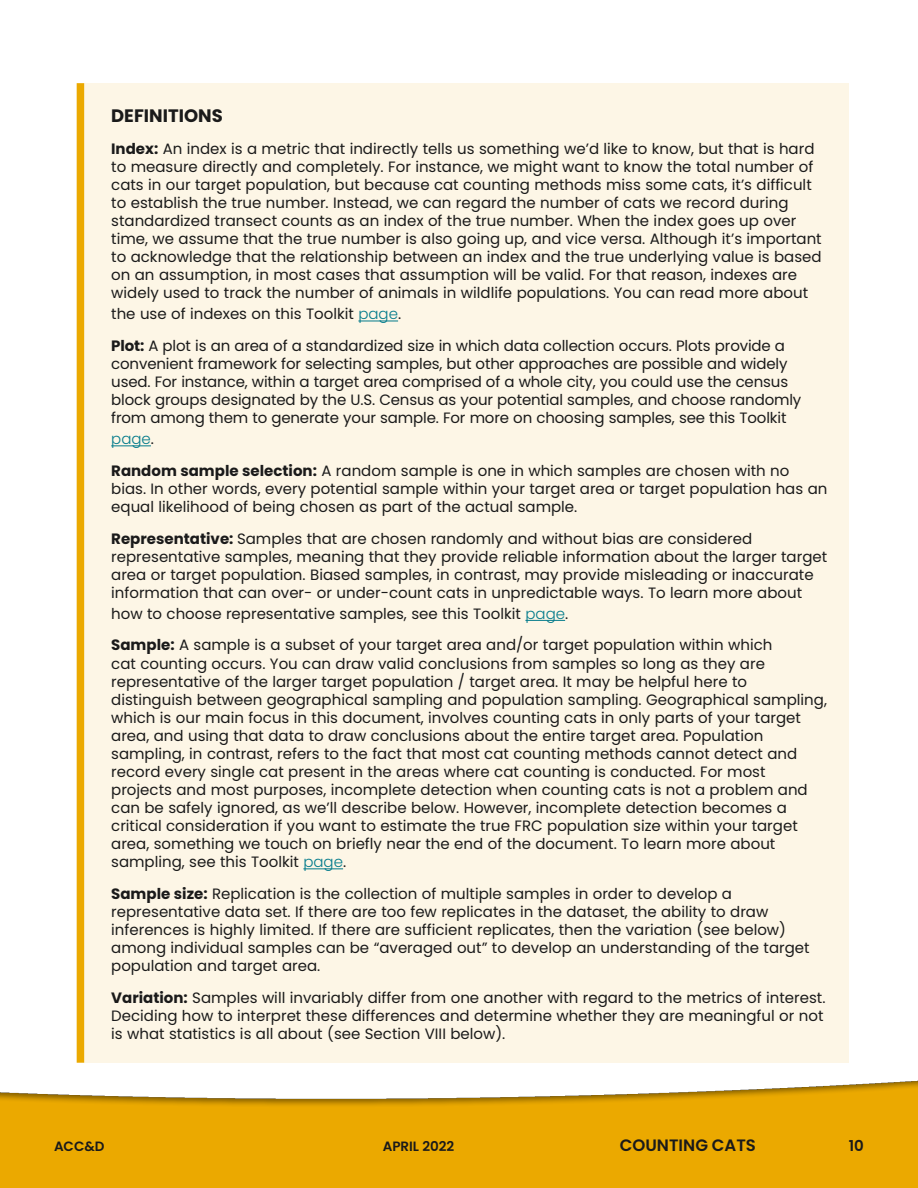
<style>
.page{position:relative;width:918px;height:1188px;background:#fff}
.page>*{position:absolute;margin:0;border:0;box-sizing:border-box;transform-origin:0 0}
.t1{font:700 18px "Poppins";color:#1a1a1a}
.t2{font:600 16.5px "Poppins";color:#1a1a1a}
.t3{font:15px/18px "Poppins";color:#1a1a1a}
.t4{font:600 15px "Poppins";color:#1a1a1a}
.t5{font:600 13.5px "Poppins";color:#1a1a1a}
.s1{font-weight:700}
.s2{font-weight:300;color:#037b8b}
</style>
<div class="page">
<div style="left:0;top:1042px;width:918px;height:146px;background:#1a1a1a;opacity:.5"></div>
<div style="left:84px;top:83px;width:765px;height:980px;background:#fdf6e6"></div>
<hr style="left:358px;top:321px;width:40px;height:1px;background:#037b8b">
<hr style="left:111px;top:445px;width:40px;height:1px;background:#037b8b">
<hr style="left:525px;top:620px;width:40px;height:1px;background:#037b8b">
<hr style="left:303px;top:868px;width:40px;height:1px;background:#037b8b">
<div style="left:77px;top:83px;width:7px;height:980px;background:#eba900"></div>
<p class="t1" style="left:111px;top:106px;width:113px">DEFINITIONS</p>
<p class="t3" style="left:111px;top:140px;width:712px"><span class="s1">Index:</span> An index is a metric that indirectly tells us something we’d like to know, but that is hard to measure directly and completely. For instance, we might want to know the total number of cats in our target population, but because cat counting methods miss some cats, it’s difficult to establish the true number. Instead, we can regard the number of cats we record during standardized transect counts as an index of the true number. When the index goes up over time, we assume that the true number is also going up, and vice versa. Although it’s important to acknowledge that the relationship between an index and the true underlying value is based on an assumption, in most cases that assumption will be valid. For that reason, indexes are widely used to track the number of animals in wildlife populations. You can read more about</p>
<p class="t3" style="left:111px;top:299px;width:675px;line-height:31.5px">the use of indexes on this Toolkit <span class="s2">page</span>.<br><span class="s1">Plot:</span> A plot is an area of a standardized size in which data collection occurs. Plots provide a</p>
<p class="t3" style="left:111px;top:355px;width:692px">convenient framework for selecting samples, but other approaches are possible and widely used. For instance, within a target area comprised of a whole city, you could use the census block groups designated by the U.S. Census as your potential samples, and choose randomly from among them to generate your sample. For more on choosing samples, see this Toolkit</p>
<p class="t3" style="left:111px;top:423px;width:680px;line-height:31.5px"><span class="s2">page</span>.<br><span class="s1">Random sample selection:</span> A random sample is one in which samples are chosen with no</p>
<p class="t3" style="left:111px;top:480px;width:718px">bias. In other words, every potential sample within your target area or target population has an equal likelihood of being chosen as part of the actual sample.</p>
<p class="t3" style="left:111px;top:529px;width:718px"><span class="s1">Representative:</span> Samples that are chosen randomly and without bias are considered representative samples, meaning that they provide reliable information about the larger target area or target population. Biased samples, in contrast, may provide misleading or inaccurate information that can over- or under-count cats in unpredictable ways. To learn more about</p>
<p class="t3" style="left:111px;top:598px;width:663px;line-height:31.5px">how to choose representative samples, see this Toolkit <span class="s2">page</span>.<br><span class="s1">Sample:</span> A sample is a subset of your target area and/or target population within which</p>
<p class="t3" style="left:111px;top:654px;width:717px">cat counting occurs. You can draw valid conclusions from samples so long as they are representative of the larger target population / target area. It may be helpful here to distinguish between geographical sampling and population sampling. Geographical sampling, which is our main focus in this document, involves counting cats in only parts of your target area, and using that data to draw conclusions about the entire target area. Population sampling, in contrast, refers to the fact that most cat counting methods cannot detect and record every single cat present in the areas where cat counting is conducted. For most projects and most purposes, incomplete detection when counting cats is not a problem and can be safely ignored, as we’ll describe below. However, incomplete detection becomes a critical consideration if you want to estimate the true FRC population size within your target area, something we touch on briefly near the end of the document. To learn more about sampling, see this Toolkit <span class="s2">page</span>.</p>
<p class="t3" style="left:111px;top:885px;width:700px"><span class="s1">Sample size:</span> Replication is the collection of multiple samples in order to develop a representative data set. If there are too few replicates in the dataset, the ability to draw inferences is highly limited. If there are sufficient replicates, then the variation (see below) among individual samples can be “averaged out” to develop an understanding of the target population and target area.</p>
<p class="t3" style="left:111px;top:989px;width:716px"><span class="s1">Variation:</span> Samples will invariably differ from one another with regard to the metrics of interest.<br>Deciding how to interpret these differences and determine whether they are meaningful or not is what statistics is all about (see Section VIII below).</p>
<p class="t5" style="left:54px;top:1138px;width:52px">ACC&amp;D</p>
<p class="t5" style="left:383px;top:1138px;width:73px">APRIL 2022</p>
<p class="t2" style="left:620px;top:1135px;width:138px">COUNTING CATS</p>
<p class="t4" style="left:849px;top:1137px;width:17px">10</p>
</div>
